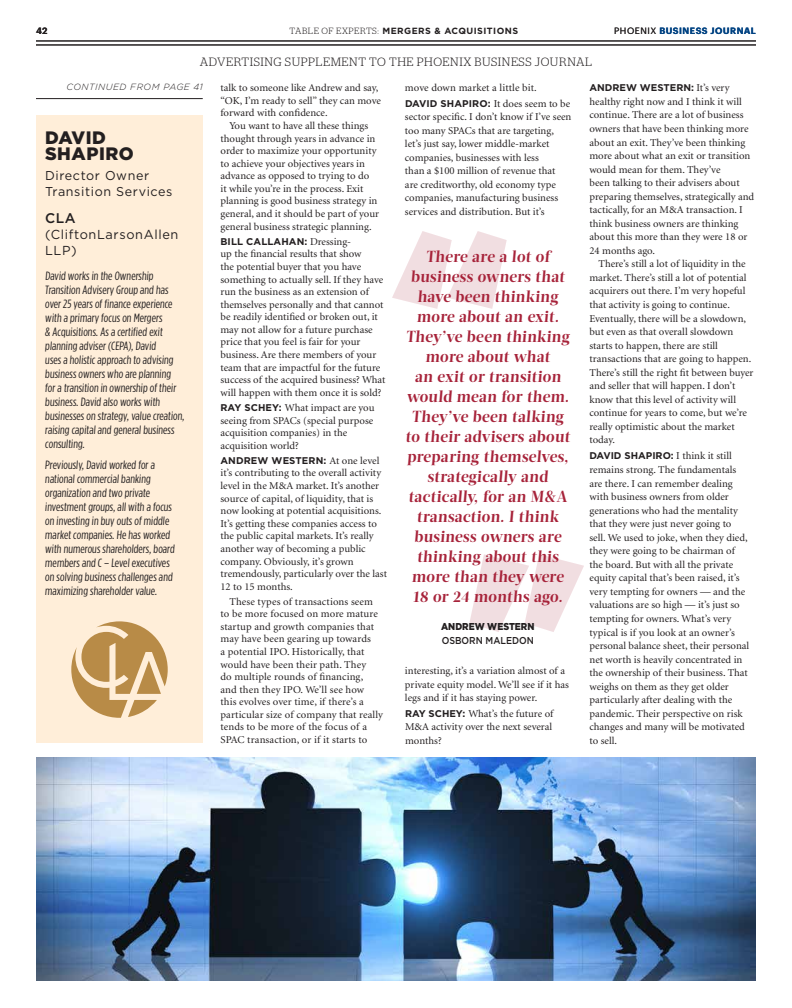
<style>
.page{position:relative;width:792px;height:1008px;background:#fff}
.page>*{position:absolute;margin:0;border:0;box-sizing:border-box;transform-origin:0 0}
.t1{font:900 18px/16.3px "Gotham";letter-spacing:.03em;color:#231f20}
.t2{font:700 16px/20px "Acta Headline";color:#a7233a;text-align:center;scale:.96 1}
.t3{font:500 14px "Gotham";color:#231f20}
.t4{font:13px/16px "Gotham";letter-spacing:.05em;color:#231f20}
.t5{font:12.8px/16.3px "Gotham";letter-spacing:.05em;color:#231f20}
.t6{font:12px/14px "Gotham Condensed";color:#231f20;scale:1.05 1}
.t7{font:300 12px "Stag";letter-spacing:.05em;color:#231f20}
.t8{font:10.5px/13.5px "Minion";color:#231f20}
.t9{font:900 10px "Gotham";color:#231f20;scale:.9 1}
.t10{font:500 10px "Gotham";color:#231f20;scale:.9 1}
.t11{font:700 9.8px "Gotham";color:#231f20}
.t12{font:700 9px "Gotham";letter-spacing:.05em;color:#231f20}
.t13{font:600 9px "Graphik";letter-spacing:.055em;color:#004282}
.t14{font:italic 300 9px "Gotham";letter-spacing:.06em;color:#231f20}
.t15{font:600 9px "Graphik";color:#231f20}
.s1{font-family:"Stag";font-weight:300}
.s2{font-weight:400;color:#231f20}
.s3{font-family:"Minion";font-weight:400;font-size:10.5px}
.s4{font-family:"Gotham";font-weight:700;font-size:9.8px}
</style>
<div class="page">
<hr style="left:36px;top:41px;width:720px;height:1px;background:#231f20">
<hr style="left:36px;top:45px;width:720px;height:1px;background:#231f20">
<hr style="left:36px;top:98px;width:167px;height:1px;background:#231f20">
<div style="left:36px;top:115px;width:166px;height:628px;background:#ffeed9"></div>
<svg style="left:71px;top:621px;width:97px;height:97px"></svg>
<img style="left:36px;top:757px;width:720px;height:224px">
<svg style="left:392px;top:231px;width:115px;height:78px"></svg>
<svg style="left:469px;top:554px;width:115px;height:78px"></svg>
<p class="t15" style="left:36px;top:24px;width:13px">42</p>
<p class="t12" style="left:289px;top:26px;width:230px"><span class="s1">TABLE OF EXPERTS:</span> MERGERS &amp; ACQUISITIONS</p>
<p class="t13" style="left:614px;top:24px;width:143px"><span class="s2">PHOENIX</span> BUSINESS JOURNAL</p>
<p class="t7" style="left:200px;top:55px;width:394px">ADVERTISING SUPPLEMENT TO THE PHOENIX BUSINESS JOURNAL</p>
<p class="t8" style="left:220px;top:82px;width:162px;line-height:12.6px">talk to someone like Andrew and say, “OK, I’m ready to sell” they can move forward with confidence.</p>
<p class="t8" style="left:220px;top:120px;width:160px;line-height:12.6px;text-indent:9px">You want to have all these things thought through years in advance in order to maximize your opportunity to achieve your objectives years in advance as opposed to trying to do<br>it while you’re in the process. Exit planning is good business strategy in general, and it should be part of your general business strategic planning.</p>
<p class="t11" style="left:220px;top:236px;width:132px">BILL CALLAHAN: <span class="s3">Dressing-</span></p>
<p class="t8" style="left:220px;top:248px;width:167px;line-height:12.6px">up the financial results that show<br>the potential buyer that you have something to actually sell. If they have run the business as an extension of themselves personally and that cannot be readily identified or broken out, it may not allow for a future purchase price that you feel is fair for your business. Are there members of your team that are impactful for the future success of the acquired business? What will happen with them once it is sold?</p>
<p class="t8" style="left:220px;top:402px;width:156px;line-height:12.6px"><span class="s4">RAY SCHEY:</span> What impact are you seeing from SPACs (special purpose acquisition companies) in the acquisition world?</p>
<p class="t11" style="left:220px;top:455px;width:160px">ANDREW WESTERN: <span class="s3">At one level</span></p>
<p class="t8" style="left:220px;top:467px;width:168px;line-height:12.6px">it’s contributing to the overall activity level in the M&amp;A market. It’s another source of capital, of liquidity, that is now looking at potential acquisitions.<br>It’s getting these companies access to the public capital markets. It’s really another way of becoming a public company. Obviously, it’s grown tremendously, particularly over the last 12 to 15 months.</p>
<p class="t8" style="left:220px;top:595px;width:164px;line-height:12.6px;text-indent:9px">These types of transactions seem to be more focused on more mature startup and growth companies that may have been gearing up towards<br>a potential IPO. Historically, that would have been their path. They<br>do multiple rounds of financing,<br>and then they IPO. We’ll see how<br>this evolves over time, if there’s a particular size of company that really tends to be more of the focus of a SPAC transaction, or if it starts to</p>
<p class="t8" style="left:405px;top:80px;width:167px;line-height:15.8px">move down market a little bit.<br><span class="s4">DAVID SHAPIRO:</span> It does seem to be</p>
<p class="t8" style="left:405px;top:111px;width:168px">sector specific. I don’t know if I’ve seen too many SPACs that are targeting, let’s just say, lower middle-market companies, businesses with less<br>than a $100 million of revenue that<br>are creditworthy, old economy type companies, manufacturing business services and distribution. But it’s</p>
<p class="t11" style="left:590px;top:82px;width:142px">ANDREW WESTERN: <span class="s3">It’s very</span></p>
<p class="t8" style="left:590px;top:95px;width:166px">healthy right now and I think it will continue. There are a lot of business owners that have been thinking more about an exit. They’ve been thinking more about what an exit or transition would mean for them. They’ve<br>been talking to their advisers about preparing themselves, strategically and tactically, for an M&amp;A transaction. I think business owners are thinking about this more than they were 18 or 24 months ago.</p>
<p class="t8" style="left:590px;top:258px;width:166px;text-indent:9px">There’s still a lot of liquidity in the market. There’s still a lot of potential acquirers out there. I’m very hopeful that activity is going to continue.<br>Eventually, there will be a slowdown, but even as that overall slowdown starts to happen, there are still transactions that are going to happen.<br>There’s still the right fit between buyer and seller that will happen. I don’t know that this level of activity will continue for years to come, but we’re really optimistic about the market today.</p>
<p class="t11" style="left:590px;top:450px;width:144px">DAVID SHAPIRO: <span class="s3">I think it still</span></p>
<p class="t8" style="left:590px;top:463px;width:161px">remains strong. The fundamentals are there. I can remember dealing with business owners from older generations who had the mentality that they were just never going to sell. We used to joke, when they died, they were going to be chairman of the board. But with all the private equity capital that’s been raised, it’s very tempting for owners — and the valuations are so high — it’s just so tempting for owners. What’s very typical is if you look at an owner’s personal balance sheet, their personal net worth is heavily concentrated in the ownership of their business. That weighs on them as they get older particularly after dealing with the pandemic. Their perspective on risk changes and many will be motivated to sell.</p>
<p class="t14" style="left:66px;top:82px;width:138px">CONTINUED FROM PAGE 41</p>
<h1 class="t1" style="left:45px;top:129px;width:90px">DAVID<br>SHAPIRO</h1>
<p class="t5" style="left:45px;top:167px;width:129px">Director Owner<br>Transition Services</p>
<h3 class="t3" style="left:45px;top:210px;width:32px">CLA</h3>
<p class="t4" style="left:45px;top:226px;width:135px">(CliftonLarsonAllen<br>LLP)</p>
<p class="t6" style="left:45px;top:269px;width:135px">David works in the Ownership<br>Transition Advisery Group and has over 25 years of finance experience with a primary focus on Mergers<br>&amp; Acquisitions. As a certified exit planning adviser (CEPA), David<br>uses a holistic approach to advising business owners who are planning for a transition in ownership of their business. David also works with businesses on strategy, value creation, raising capital and general business consulting.</p>
<p class="t6" style="left:45px;top:458px;width:126px">Previously, David worked for a national commercial banking organization and two private investment groups, all with a focus on investing in buy outs of middle market companies. He has worked with numerous shareholders, board members and C – Level executives on solving business challenges and maximizing shareholder value.</p>
<p class="t2" style="left:406px;top:246px;width:175px">There are a lot of business owners that have been thinking more about an exit.<br>They’ve been thinking more about what<br>an exit or transition would mean for them.<br>They’ve been talking to their advisers about preparing themselves, strategically and tactically, for an M&amp;A transaction. I think business owners are thinking about this more than they were<br>18 or 24 months ago.</p>
<p class="t9" style="left:441px;top:621px;width:105px">ANDREW WESTERN</p>
<p class="t10" style="left:442px;top:635px;width:104px">OSBORN MALEDON</p>
<p class="t8" style="left:405px;top:665px;width:165px">interesting, it’s a variation almost of a private equity model. We’ll see if it has legs and if it has staying power.</p>
<p class="t8" style="left:405px;top:707px;width:150px;text-align:justify"><span class="s4">RAY SCHEY:</span> What’s the future of M&amp;A activity over the next several months?</p>
</div>
